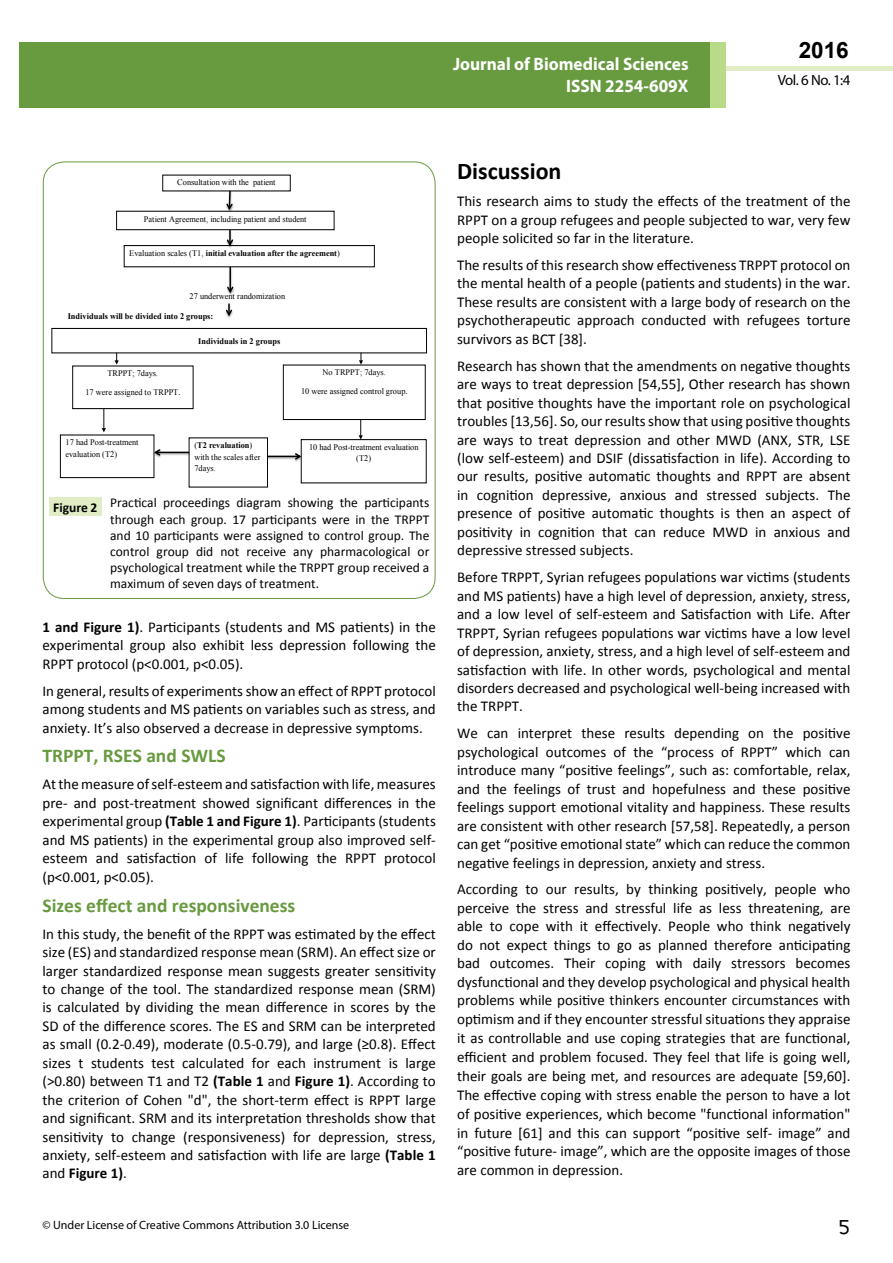
<style>
.page{position:relative;width:893px;height:1263px;background:#fff}
.page>*{position:absolute;margin:0;border:0;box-sizing:border-box;transform-origin:0 0}
.t1{font:25.5px "Tunga";color:#000}
.t2{font:700 24px "Calibri";color:#000}
.t3{font:700 22.5px "Arial";color:#000}
.t4{font:700 19.5px "Calibri";color:#689a40}
.t5{font:700 18px/21.6px "Myriad Pro";color:#fff;text-align:right;scale:.96 1}
.t6{font:15px/18.5px "Calibri";color:#000;text-align:justify}
.t7{font:14.85px "Myriad Pro";color:#000}
.t8{font:13.5px/16.2px "Calibri";color:#000;text-align:justify}
.t9{font:700 13.5px "Calibri";color:#000}
.t10{font:12px "Myriad Pro";color:#000}
.t11{font:8.55px/11.4px "Times New Roman";color:#010101;text-align:center}
.t12{font:700 8.55px "Times New Roman";color:#010101}
.s1{font-weight:400}
.s2{font-family:"Calibri"}
.s3{font-weight:700}
</style>
<div class="page">
<div style="left:722px;top:66px;width:171px;height:5px;background:#e1eec5"></div>
<div style="left:19px;top:42px;width:706px;height:66px;background:#689a40"></div>
<div style="left:710px;top:42px;width:15px;height:66px;background:#b9da89"></div>
<img style="left:163px;top:178px;width:127px;height:10px">
<div style="left:116px;top:211px;width:218px;height:19px;border:1px solid #010101"></div>
<img style="left:117px;top:214px;width:217px;height:13px">
<img style="left:221px;top:190px;width:17px;height:30px">
<svg style="left:225px;top:190px;width:9px;height:22px"></svg>
<div style="left:124px;top:245px;width:251px;height:22px;border:1px solid #010101"></div>
<img style="left:124px;top:248px;width:250px;height:16px">
<img style="left:221px;top:229px;width:18px;height:27px">
<svg style="left:226px;top:230px;width:8px;height:17px"></svg>
<div style="left:52px;top:328px;width:375px;height:25px;border:1px solid #010101"></div>
<img style="left:52px;top:331px;width:374px;height:19px">
<svg style="left:115px;top:353px;width:4px;height:12px"></svg>
<div style="left:72px;top:366px;width:121px;height:43px;border:1px solid #010101"></div>
<img style="left:73px;top:369px;width:120px;height:37px">
<svg style="left:359px;top:353px;width:4px;height:12px"></svg>
<div style="left:283px;top:365px;width:142px;height:55px;border:1px solid #010101"></div>
<img style="left:284px;top:368px;width:141px;height:49px">
<img style="left:189px;top:441px;width:1px;height:43px">
<svg style="left:225px;top:303px;width:8px;height:15px"></svg>
<svg style="left:102px;top:409px;width:4px;height:23px"></svg>
<div style="left:60px;top:435px;width:94px;height:43px;border:1px solid #010101"></div>
<img style="left:61px;top:438px;width:93px;height:37px">
<svg style="left:359px;top:419px;width:4px;height:20px"></svg>
<div style="left:301px;top:439px;width:125px;height:44px;border:1px solid #010101"></div>
<img style="left:302px;top:442px;width:124px;height:38px">
<img style="left:222px;top:265px;width:17px;height:20px">
<hr style="left:229px;top:267px;width:2px;height:25px;background:#010101">
<svg style="left:227px;top:285px;width:8px;height:10px"></svg>
<img style="left:146px;top:445px;width:44px;height:18px">
<hr style="left:156px;top:452px;width:33px;height:1px;background:#010101">
<svg style="left:153px;top:448px;width:9px;height:9px"></svg>
<img style="left:267px;top:449px;width:43px;height:17px">
<hr style="left:268px;top:456px;width:32px;height:1px;background:#010101">
<svg style="left:294px;top:452px;width:9px;height:9px"></svg>
<div style="left:49px;top:497px;width:53px;height:19px;background:#e1eec5"></div>
<p class="t5" style="left:453px;top:53px;width:247px">Journal of Biomedical Sciences<br>ISSN 2254-609X</p>
<h3 class="t3" style="left:799px;top:35px;width:52px">2016</h3>
<p class="t7" style="left:778px;top:71px;width:74px">Vol. 6 No. 1:4</p>
<p class="t11" style="left:177px;top:177px;width:100px">Consultation with the patient</p>
<p class="t11" style="left:144px;top:213px;width:164px">Patient Agreement, including patient and student</p>
<p class="t12" style="left:129px;top:247px;width:212px"><span class="s1">Evaluation scales (T1,</span> initial evaluation after the agreement<span class="s1">)</span></p>
<p class="t11" style="left:190px;top:291px;width:97px">27 underwent randomization</p>
<p class="t12" style="left:68px;top:310px;width:147px">Individuals will be divided into 2 groups:</p>
<p class="t11" style="left:107px;top:368px;width:52px">TRPPT; 7days.</p>
<p class="t11" style="left:85px;top:387px;width:97px">17 were assigned to TRPPT<span class="s2">.</span></p>
<p class="t12" style="left:198px;top:335px;width:84px">Individuals in 2 groups</p>
<p class="t11" style="left:301px;top:363px;width:108px;line-height:18.8px">No TRPPT; 7days.<br>10 were assigned control group<span class="s2">.</span></p>
<p class="t11" style="left:66px;top:437px;width:74px;text-align:left">17 had Post-treatment evaluation (T2)</p>
<p class="t11" style="left:309px;top:441px;width:111px">10 had Post-treatment evaluation (T2)</p>
<p class="t8" style="left:110px;top:495px;width:321px">Practical proceedings diagram showing the participants through each group. 17 participants were in the TRPPT and 10 participants were assigned to control group. The control group did not receive any pharmacological or psychological treatment while the TRPPT group received a maximum of seven days of treatment.</p>
<p class="t11" style="left:194px;top:440px;width:68px;text-align:left">(<span class="s3">T2 revaluation</span>) with the scales after<br>7days.</p>
<p class="t9" style="left:53px;top:498px;width:46px">Figure 2</p>
<p class="t6" style="left:43px;top:618px;width:395px"><span class="s3">1 and Figure 1)</span>. Participants (students and MS patients) in the experimental group also exhibit less depression following the RPPT protocol (p&lt;0.001, p&lt;0.05).</p>
<p class="t6" style="left:43px;top:681px;width:395px">In general, results of experiments show an effect of RPPT protocol among students and MS patients on variables such as stress, and anxiety. It’s also observed a decrease in depressive symptoms.</p>
<h3 class="t4" style="left:43px;top:743px;width:185px">TRPPT, RSES and SWLS</h3>
<p class="t6" style="left:43px;top:775px;width:395px">At the measure of self-esteem and satisfaction with life, measures pre- and post-treatment showed significant differences in the experimental group <span class="s3">(Table 1 and Figure 1)</span>. Participants (students and MS patients) in the experimental group also improved self&shy;esteem and satisfaction of life following the RPPT protocol (p&lt;0.001, p&lt;0.05).</p>
<h3 class="t4" style="left:43px;top:893px;width:254px">Sizes effect and responsiveness</h3>
<p class="t6" style="left:43px;top:924px;width:395px">In this study, the benefit of the RPPT was estimated by the effect size (ES) and standardized response mean (SRM). An effect size or larger standardized response mean suggests greater sensitivity to change of the tool. The standardized response mean (SRM) is calculated by dividing the mean difference in scores by the SD of the difference scores. The ES and SRM can be interpreted as small (0.2-0.49), moderate (0.5-0.79), and large (≥0.8). Effect sizes t students test calculated for each instrument is large (&gt;0.80) between T1 and T2 <span class="s3">(Table 1</span> and <span class="s3">Figure 1)</span>. According to the criterion of Cohen "d", the short-term effect is RPPT large and significant. SRM and its interpretation thresholds show that sensitivity to change (responsiveness) for depression, stress, anxiety, self-esteem and satisfaction with life are large <span class="s3">(Table 1 </span>and <span class="s3">Figure 1)</span>.</p>
<h2 class="t2" style="left:457px;top:156px;width:106px">Discussion</h2>
<p class="t6" style="left:457px;top:192px;width:395px">This research aims to study the effects of the treatment of the RPPT on a group refugees and people subjected to war, very few people solicited so far in the literature.</p>
<p class="t6" style="left:457px;top:256px;width:395px">The results of this research show effectiveness TRPPT protocol on the mental health of a people (patients and students) in the war.<br>These results are consistent with a large body of research on the psychotherapeutic approach conducted with refugees torture survivors as BCT [38].</p>
<p class="t6" style="left:457px;top:357px;width:395px">Research has shown that the amendments on negative thoughts are ways to treat depression [54,55], Other research has shown that positive thoughts have the important role on psychological troubles [13,56]. So, our results show that using positive thoughts are ways to treat depression and other MWD (ANX, STR, LSE (low self-esteem) and DSIF (dissatisfaction in life). According to our results, positive automatic thoughts and RPPT are absent in cognition depressive, anxious and stressed subjects. The presence of positive automatic thoughts is then an aspect of positivity in cognition that can reduce MWD in anxious and depressive stressed subjects.</p>
<p class="t6" style="left:457px;top:568px;width:395px">Before TRPPT, Syrian refugees populations war victims (students and MS patients) have a high level of depression, anxiety, stress, and a low level of self-esteem and Satisfaction with Life. After TRPPT, Syrian refugees populations war victims have a low level of depression, anxiety, stress, and a high level of self-esteem and satisfaction with life. In other words, psychological and mental disorders decreased and psychological well-being increased with the TRPPT.</p>
<p class="t6" style="left:457px;top:724px;width:395px">We can interpret these results depending on the positive psychological outcomes of the “process of RPPT” which can introduce many “positive feelings”, such as: comfortable, relax, and the feelings of trust and hopefulness and these positive feelings support emotional vitality and happiness. These results are consistent with other research [57,58]. Repeatedly, a person can get “positive emotional state” which can reduce the common negative feelings in depression, anxiety and stress.</p>
<p class="t6" style="left:457px;top:880px;width:395px">According to our results, by thinking positively, people who perceive the stress and stressful life as less threatening, are able to cope with it effectively. People who think negatively do not expect things to go as planned therefore anticipating bad outcomes. Their coping with daily stressors becomes dysfunctional and they develop psychological and physical health problems while positive thinkers encounter circumstances with optimism and if they encounter stressful situations they appraise it as controllable and use coping strategies that are functional, efficient and problem focused. They feel that life is going well, their goals are being met, and resources are adequate [59,60].<br>The effective coping with stress enable the person to have a lot of positive experiences, which become "functional information" in future [61] and this can support “positive self- image” and “positive future- image”, which are the opposite images of those are common in depression.</p>
<p class="t10" style="left:43px;top:1218px;width:308px">© Under License of Creative Commons Attribution 3.0 License</p>
<h1 class="t1" style="left:839px;top:1210px;width:13px">5</h1>
</div>
